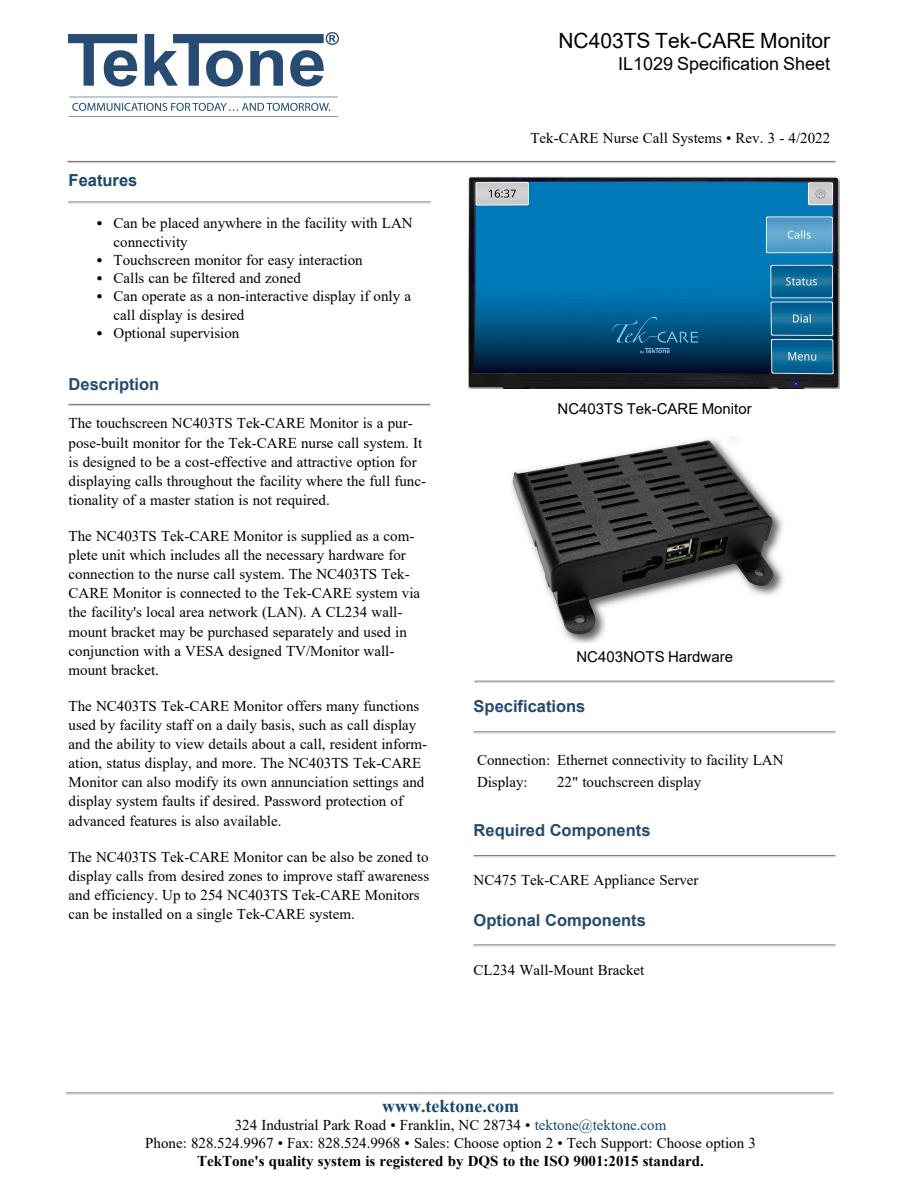
<style>
.page{position:relative;width:918px;height:1188px;background:#fff}
.page>*{position:absolute;margin:0;border:0;box-sizing:border-box;transform-origin:0 0}
.t1{font:21px "Arial";color:#000}
.t2{font:18px "Arial";color:#000}
.t3{font:700 18px "Times New Roman";color:#17466e}
.t4{font:700 16.5px "Arial";color:#234b70}
.t5{font:700 16.5px "Arial";color:#17466e}
.t6{font:15px/19.2px "Times New Roman";color:#000}
.t7{font:700 15px "Times New Roman";color:#000}
.t8{font:15px "Arial";color:#000}
.s1{color:#17466e}
</style>
<div class="page">
<svg style="left:69px;top:201px;width:362px;height:3px"></svg>
<svg style="left:69px;top:404px;width:362px;height:2px"></svg>
<img style="left:511px;top:439px;width:273px;height:203px">
<svg style="left:475px;top:681px;width:360px;height:2px"></svg>
<svg style="left:474px;top:731px;width:362px;height:3px"></svg>
<svg style="left:474px;top:855px;width:362px;height:2px"></svg>
<svg style="left:474px;top:944px;width:362px;height:3px"></svg>
<img style="left:468px;top:177px;width:371px;height:211px">
<img style="left:69px;top:33px;width:270px;height:84px">
<svg style="left:68px;top:161px;width:768px;height:2px;background:#a9a9a9"></svg>
<svg style="left:66px;top:1092px;width:768px;height:3px;background:#c9c9c9"></svg>
<h1 class="t1" style="left:558px;top:33px;width:273px">NC403TS Tek-CARE Monitor</h1>
<p class="t2" style="left:618px;top:57px;width:214px">IL1029 Specification Sheet</p>
<p class="t5" style="left:69px;top:174px;width:70px">Features</p>
<p class="t6" style="left:114px;top:215px;width:301px;text-indent:-17px">● Can be placed anywhere in the facility with LAN connectivity</p>
<p class="t6" style="left:97px;top:252px;width:267px">● Touchscreen monitor for easy interaction</p>
<p class="t6" style="left:97px;top:270px;width:206px">● Calls can be filtered and zoned</p>
<p class="t6" style="left:114px;top:288px;width:299px;text-indent:-17px">● Can operate as a non-interactive display if only a call display is desired</p>
<p class="t6" style="left:97px;top:325px;width:144px">● Optional supervision</p>
<p class="t4" style="left:69px;top:378px;width:92px">Description</p>
<p class="t6" style="left:69px;top:415px;width:359px">The touchscreen NC403TS Tek-CARE Monitor is a pur&shy;pose-built monitor for the Tek-CARE nurse call system. It is designed to be a cost-effective and attractive option for displaying calls throughout the facility where the full func&shy;tionality of a master station is not required.</p>
<p class="t6" style="left:69px;top:528px;width:353px">The NC403TS Tek-CARE Monitor is supplied as a com&shy;plete unit which includes all the necessary hardware for connection to the nurse call system. The NC403TS Tek-CARE Monitor is connected to the Tek-CARE system via the facility's local area network (LAN). A CL234 wall&shy;mount bracket may be purchased separately and used in conjunction with a VESA designed TV/Monitor wall&shy;mount bracket.</p>
<p class="t6" style="left:69px;top:698px;width:360px">The NC403TS Tek-CARE Monitor offers many functions used by facility staff on a daily basis, such as call display and the ability to view details about a call, resident inform&shy;ation, status display, and more. The NC403TS Tek-CARE Monitor can also modify its own annunciation settings and display system faults if desired. Password protection of advanced features is also available.</p>
<p class="t6" style="left:69px;top:848px;width:362px">The NC403TS Tek-CARE Monitor can be also be zoned to display calls from desired zones to improve staff awareness and efficiency. Up to 254 NC403TS Tek-CARE Monitors can be installed on a single Tek-CARE system.</p>
<p class="t6" style="left:530px;top:130px;width:301px">Tek-CARE Nurse Call Systems • Rev. 3 - 4/2022</p>
<p class="t8" style="left:558px;top:403px;width:196px">NC403TS Tek-CARE Monitor</p>
<p class="t8" style="left:576px;top:651px;width:158px">NC403NOTS Hardware</p>
<p class="t4" style="left:474px;top:700px;width:113px">Specifications</p>
<p class="t6" style="left:477px;top:750px;width:308px;line-height:22.5px">Connection: Ethernet connectivity to facility LAN<br>Display:</p>
<p class="t6" style="left:557px;top:774px;width:146px">22" touchscreen display</p>
<p class="t4" style="left:474px;top:824px;width:178px">Required Components</p>
<p class="t6" style="left:474px;top:872px;width:226px">NC475 Tek-CARE Appliance Server</p>
<p class="t4" style="left:474px;top:914px;width:174px">Optional Components</p>
<p class="t6" style="left:474px;top:961px;width:172px">CL234 Wall-Mount Bracket</p>
<p class="t3" style="left:382px;top:1100px;width:138px">www.tektone.com</p>
<p class="t6" style="left:145px;top:1118px;width:612px;line-height:18px;text-align:center">324 Industrial Park Road • Franklin, NC 28734 • <span class="s1">tektone@tektone.com<br></span>Phone: 828.524.9967 • Fax: 828.524.9968 • Sales: Choose option 2 • Tech Support: Choose option 3</p>
<p class="t7" style="left:197px;top:1156px;width:509px">TekTone's quality system is registered by DQS to the ISO 9001:2015 standard.</p>
</div>
